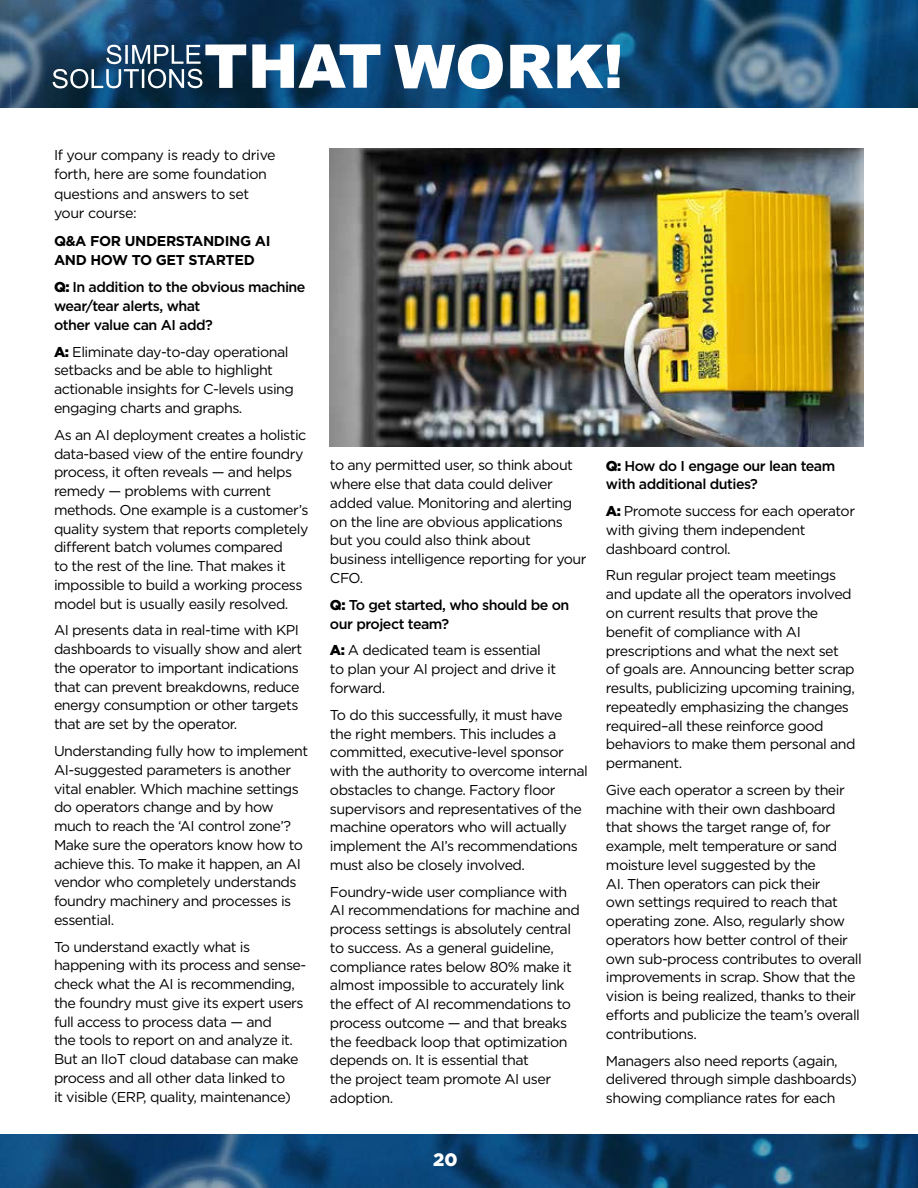
<style>
.page{position:relative;width:918px;height:1188px;background:#fff}
.page>*{position:absolute;margin:0;border:0;box-sizing:border-box;transform-origin:0 0}
.t1{font:900 18px "Gotham";color:#fff}
.t2{font:14.25px/18.8px "Gotham";letter-spacing:-.035em;color:#000}
.t3{font:500 14.25px/18.8px "Gotham";letter-spacing:-.035em;color:#000}
.t4{font:700 14.25px/19.5px "Gotham";letter-spacing:-.025em;color:#000}
.s1{font-weight:900}
</style>
<div class="page">
<img style="left:0;top:0;width:918px;height:108px">
<img style="left:0;top:1135px;width:918px;height:53px">
<img style="left:329px;top:148px;width:535px;height:299px">
<svg style="left:394px;top:44px;width:226px;height:45px"></svg>
<svg style="left:53px;top:44px;width:327px;height:44px"></svg>
<p class="t2" style="left:54px;top:145px;width:223px;line-height:19.5px">If your company is ready to drive forth, here are some foundation questions and answers to set your course:</p>
<p class="t4" style="left:54px;top:231px;width:218px">Q&amp;A FOR UNDERSTANDING AI<br>AND HOW TO GET STARTED</p>
<p class="t3" style="left:54px;top:278px;width:253px"><span class="s1">Q:</span> In addition to the obvious machine wear/tear alerts, what<br>other value can AI add?</p>
<p class="t2" style="left:54px;top:342px;width:242px"><span class="s1">A:</span> Eliminate day-to-day operational setbacks and be able to highlight actionable insights for C-levels using engaging charts and graphs.</p>
<p class="t2" style="left:54px;top:425px;width:256px">As an AI deployment creates a holistic data-based view of the entire foundry process, it often reveals — and helps remedy — problems with current methods. One example is a customer’s quality system that reports completely different batch volumes compared<br>to the rest of the line. That makes it impossible to build a working process model but is usually easily resolved.</p>
<p class="t2" style="left:54px;top:621px;width:250px">AI presents data in real-time with KPI dashboards to visually show and alert the operator to important indications that can prevent breakdowns, reduce energy consumption or other targets that are set by the operator.</p>
<p class="t2" style="left:54px;top:741px;width:256px">Understanding fully how to implement AI-suggested parameters is another vital enabler. Which machine settings do operators change and by how much to reach the ‘AI control zone’?<br>Make sure the operators know how to achieve this. To make it happen, an AI vendor who completely understands foundry machinery and processes is essential.</p>
<p class="t2" style="left:54px;top:937px;width:254px">To understand exactly what is happening with its process and sense&shy;check what the AI is recommending, the foundry must give its expert users full access to process data — and<br>the tools to report on and analyze it.<br>But an IIoT cloud database can make process and all other data linked to<br>it visible (ERP, quality, maintenance)</p>
<p class="t2" style="left:330px;top:456px;width:258px">to any permitted user, so think about where else that data could deliver added value. Monitoring and alerting on the line are obvious applications but you could also think about business intelligence reporting for your<br>CFO.</p>
<p class="t3" style="left:330px;top:595px;width:241px"><span class="s1">Q:</span> To get started, who should be on our project team?</p>
<p class="t2" style="left:330px;top:641px;width:228px"><span class="s1">A:</span> A dedicated team is essential to plan your AI project and drive it forward.</p>
<p class="t2" style="left:330px;top:705px;width:259px">To do this successfully, it must have the right members. This includes a committed, executive-level sponsor with the authority to overcome internal obstacles to change. Factory floor supervisors and representatives of the machine operators who will actually implement the AI’s recommendations must also be closely involved.</p>
<p class="t2" style="left:330px;top:882px;width:251px">Foundry-wide user compliance with AI recommendations for machine and process settings is absolutely central to success. As a general guideline, compliance rates below 80% make it almost impossible to accurately link the effect of AI recommendations to process outcome — and that breaks the feedback loop that optimization depends on. It is essential that<br>the project team promote AI user adoption.</p>
<p class="t1" style="left:433px;top:1147px;width:26px">20</p>
<p class="t3" style="left:606px;top:456px;width:231px"><span class="s1">Q:</span> How do I engage our lean team with additional duties?</p>
<p class="t2" style="left:606px;top:501px;width:251px"><span class="s1">A:</span> Promote success for each operator with giving them independent dashboard control.</p>
<p class="t2" style="left:606px;top:566px;width:251px">Run regular project team meetings and update all the operators involved on current results that prove the benefit of compliance with AI prescriptions and what the next set of goals are. Announcing better scrap results, publicizing upcoming training, repeatedly emphasizing the changes required–all these reinforce good behaviors to make them personal and permanent.</p>
<p class="t2" style="left:606px;top:780px;width:257px">Give each operator a screen by their machine with their own dashboard that shows the target range of, for example, melt temperature or sand moisture level suggested by the<br>AI. Then operators can pick their<br>own settings required to reach that operating zone. Also, regularly show operators how better control of their own sub-process contributes to overall improvements in scrap. Show that the vision is being realized, thanks to their efforts and publicize the team’s overall contributions.</p>
<p class="t2" style="left:606px;top:1051px;width:253px">Managers also need reports (again, delivered through simple dashboards) showing compliance rates for each</p>
</div>
